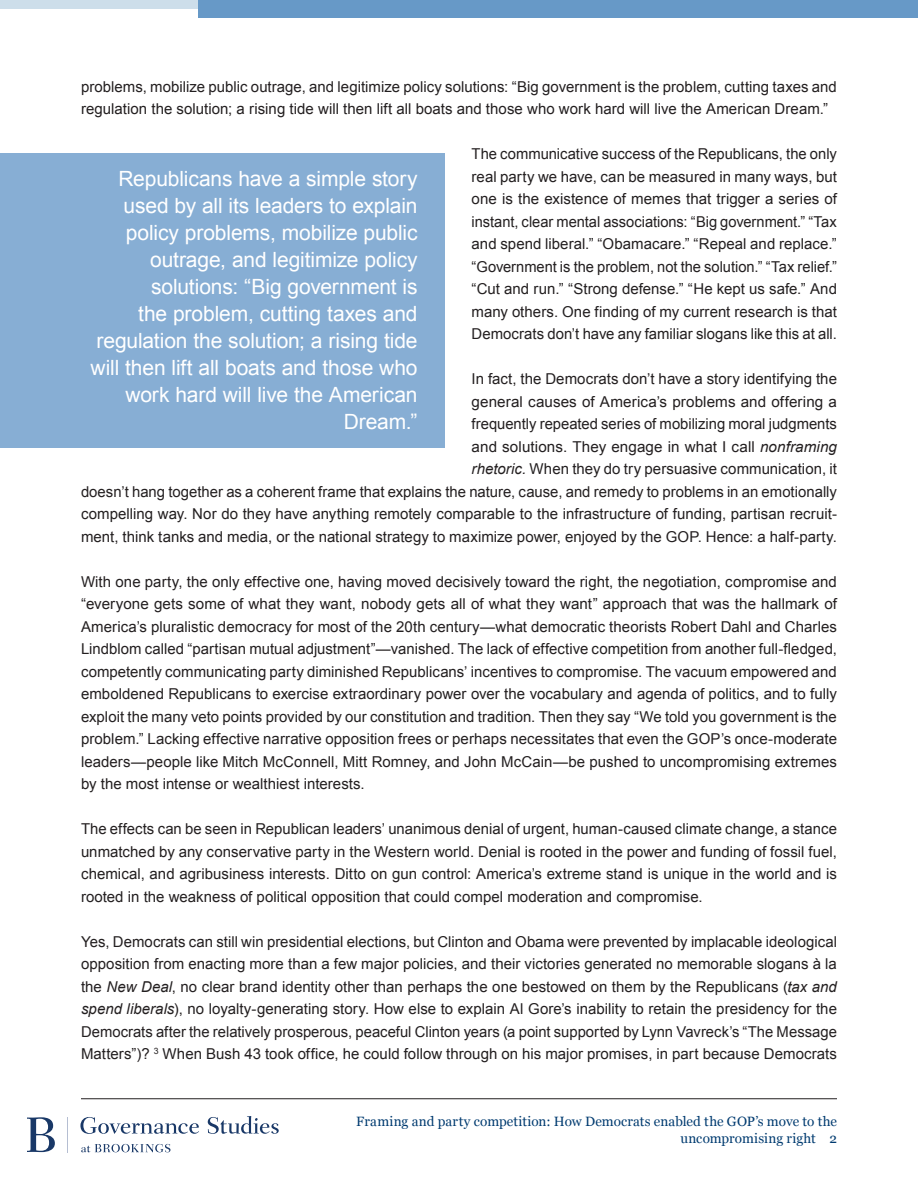
<style>
.page{position:relative;width:918px;height:1188px;background:#fff}
.page>*{position:absolute;margin:0;border:0;box-sizing:border-box;transform-origin:0 0}
.PullQuoteonLeftSide{font:21px/27px "Arial";letter-spacing:-.005em;color:#fff;text-align:right}
.BodyText{font:15px/22.5px "Arial";letter-spacing:.005em;color:#231f20;text-align:justify}
.t1{font:13.5px/16.5px "Georgia";letter-spacing:.005em;color:#003b70;text-align:right}
.s1{font-style:italic}
</style>
<div class="page">
<hr style="left:81px;top:1098px;width:756px;height:1px;background:#231f20">
<svg style="left:81px;top:1144px;width:89px;height:8px"></svg>
<hr style="left:67px;top:1117px;width:1px;height:35px;background:#b5bed2">
<svg style="left:27px;top:1117px;width:28px;height:35px"></svg>
<svg style="left:80px;top:1117px;width:119px;height:17px"></svg>
<svg style="left:208px;top:1116px;width:71px;height:18px"></svg>
<div style="left:198px;top:0;width:720px;height:18px;background:#6799c7"></div>
<div style="left:0;top:0;width:198px;height:9px;background:#cddeea"></div>
<div style="left:0;top:153px;width:445px;height:294px;background:#87aed4"></div>
<p class="BodyText" style="left:81px;top:76px;width:757px">problems, mobilize public outrage, and legitimize policy solutions: “Big government is the problem, cutting taxes and regulation the solution; a rising tide will then lift all boats and those who work hard will live the American Dream.”</p>
<p class="BodyText" style="left:472px;top:143px;width:367px">The communicative success of the Republicans, the only real party we have, can be measured in many ways, but one is the existence of memes that trigger a series of instant, clear mental associations: “Big government.” “Tax and spend liberal.” “Obamacare.” “Repeal and replace.” “Government is the problem, not the solution.” “Tax relief.” “Cut and run.” “Strong defense.” “He kept us safe.” And many others. One finding of my current research is that Democrats don’t have any familiar slogans like this at all.</p>
<p class="BodyText" style="left:81px;top:368px;width:758px;text-align:right">In fact, the Democrats don’t have a story identifying the<br>general causes of America’s problems and offering a<br>frequently repeated series of mobilizing moral judgments<br>and solutions. They engage in what I call <span class="s1">nonframing<br>rhetoric.</span> When they do try persuasive communication, it<br>doesn’t hang together as a coherent frame that explains the nature, cause, and remedy to problems in an emotionally compelling way. Nor do they have anything remotely comparable to the infrastructure of funding, partisan recruit&shy;ment, think tanks and media, or the national strategy to maximize power, enjoyed by the GOP. Hence: a half-party.</p>
<p class="BodyText" style="left:81px;top:571px;width:758px">With one party, the only effective one, having moved decisively toward the right, the negotiation, compromise and “everyone gets some of what they want, nobody gets all of what they want” approach that was the hallmark of America’s pluralistic democracy for most of the 20th century—what democratic theorists Robert Dahl and Charles Lindblom called “partisan mutual adjustment”—vanished. The lack of effective competition from another full-fledged, competently communicating party diminished Republicans’ incentives to compromise. The vacuum empowered and emboldened Republicans to exercise extraordinary power over the vocabulary and agenda of politics, and to fully exploit the many veto points provided by our constitution and tradition. Then they say “We told you government is the problem.” Lacking effective narrative opposition frees or perhaps necessitates that even the GOP’s once-moderate leaders—people like Mitch McConnell, Mitt Romney, and John McCain—be pushed to uncompromising extremes by the most intense or wealthiest interests.</p>
<p class="BodyText" style="left:81px;top:818px;width:758px">The effects can be seen in Republican leaders’ unanimous denial of urgent, human-caused climate change, a stance unmatched by any conservative party in the Western world. Denial is rooted in the power and funding of fossil fuel, chemical, and agribusiness interests. Ditto on gun control: America’s extreme stand is unique in the world and is rooted in the weakness of political opposition that could compel moderation and compromise.</p>
<p class="BodyText" style="left:81px;top:931px;width:758px">Yes, Democrats can still win presidential elections, but Clinton and Obama were prevented by implacable ideological opposition from enacting more than a few major policies, and their victories generated no memorable slogans à la the <span class="s1">New Deal</span>, no clear brand identity other than perhaps the one bestowed on them by the Republicans (<span class="s1">tax and spend liberals</span>), no loyalty-generating story. How else to explain Al Gore’s inability to retain the presidency for the Democrats after the relatively prosperous, peaceful Clinton years (a point supported by Lynn Vavreck’s “The Message Matters”)? <sup>3</sup> When Bush 43 took office, he could follow through on his major promises, in part because Democrats</p>
<p class="PullQuoteonLeftSide" style="left:91px;top:166px;width:329px">Republicans have a simple story used by all its leaders to explain policy problems, mobilize public outrage, and legitimize policy solutions: “Big government is<br>the problem, cutting taxes and regulation the solution; a rising tide will then lift all boats and those who work hard will live the American<br>Dream.”</p>
<p class="t1" style="left:356px;top:1113px;width:482px">Framing and party competition: How Democrats enabled the GOP’s move to the uncompromising right 2</p>
</div>
